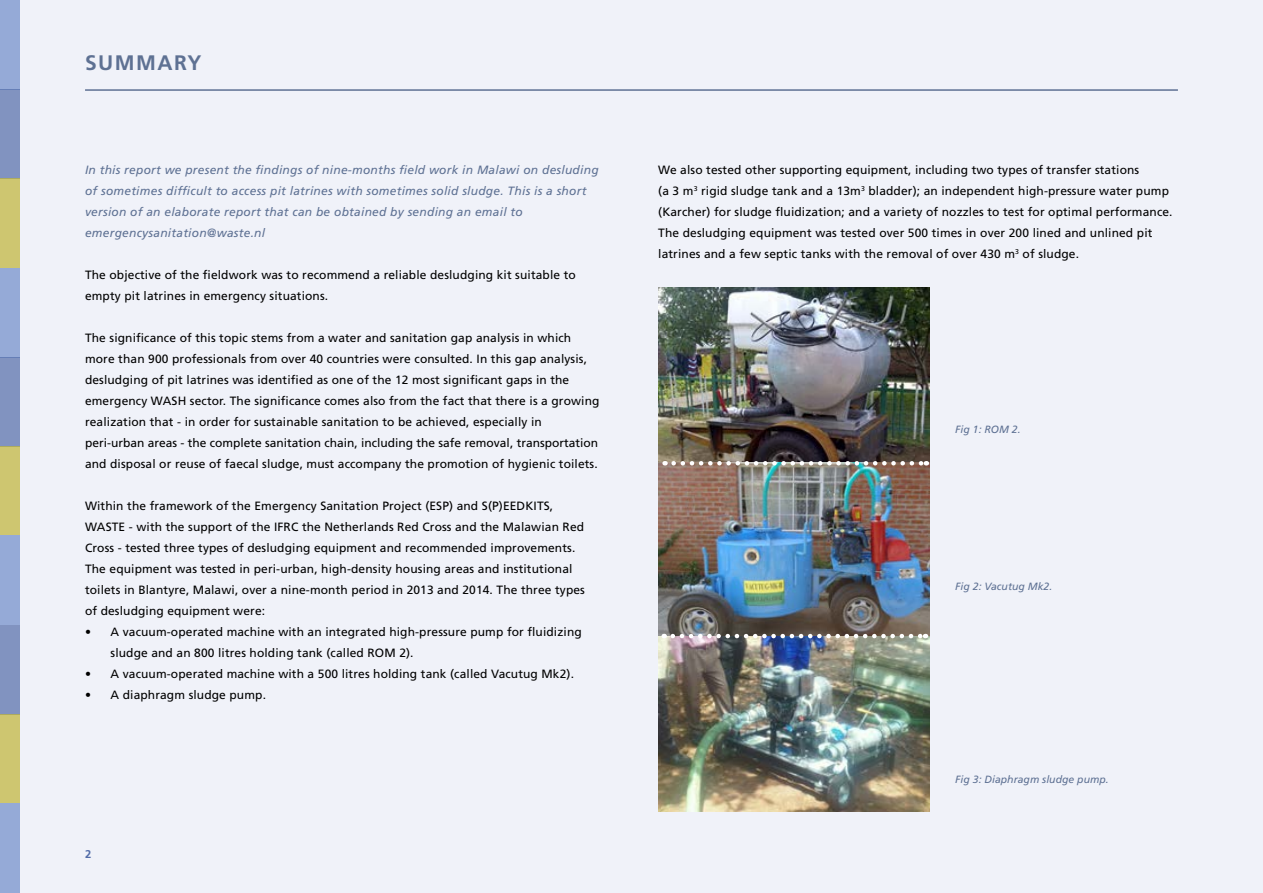
<style>
.page{position:relative;width:1263px;height:893px;background:#fff}
.page>*{position:absolute;margin:0;border:0;box-sizing:border-box;transform-origin:0 0}
.t1{font:700 21px "Frutiger";letter-spacing:.07em;color:#5e7193}
.t2{font:12px/21px "Frutiger";letter-spacing:.01em;color:#000}
.t3{font:italic 12px/21px "Frutiger";letter-spacing:.02em;color:#5e7193}
.t4{font:700 11.25px "Frutiger";color:#516ba8}
.t5{font:italic 10.5px "Frutiger";color:#5e7193}
</style>
<div class="page">
<div style="left:20px;top:0;width:1243px;height:893px;background:#f0f2f9"></div>
<div style="left:0;top:0;width:20px;height:89px;background:#95aad7"></div>
<div style="left:0;top:89px;width:20px;height:90px;background:#8193c0"></div>
<div style="left:0;top:179px;width:20px;height:89px;background:#cec670"></div>
<div style="left:0;top:268px;width:20px;height:89px;background:#95aad7"></div>
<div style="left:0;top:357px;width:20px;height:89px;background:#8193c0"></div>
<div style="left:0;top:446px;width:20px;height:90px;background:#cec670"></div>
<div style="left:0;top:536px;width:20px;height:89px;background:#95aad7"></div>
<div style="left:0;top:625px;width:20px;height:89px;background:#8193c0"></div>
<div style="left:0;top:714px;width:20px;height:90px;background:#cec670"></div>
<div style="left:0;top:804px;width:20px;height:89px;background:#95aad7"></div>
<hr style="left:85px;top:89px;width:1093px;height:2px;background:#5e7193">
<img style="left:658px;top:287px;width:271px;height:175px">
<img style="left:658px;top:462px;width:271px;height:174px">
<img style="left:658px;top:636px;width:271px;height:175px">
<svg style="left:674px;top:461px;width:253px;height:4px"></svg>
<svg style="left:673px;top:634px;width:253px;height:4px"></svg>
<h1 class="t1" style="left:85px;top:51px;width:118px">SUMMARY</h1>
<p class="t3" style="left:85px;top:159px;width:515px">In this report we present the findings of nine-months field work in Malawi on desluding of sometimes difficult to access pit latrines with sometimes solid sludge. This is a short version of an elaborate report that can be obtained by sending an email to emergencysanitation@waste.nl</p>
<p class="t2" style="left:85px;top:264px;width:492px">The objective of the fieldwork was to recommend a reliable desludging kit suitable to empty pit latrines in emergency situations.</p>
<p class="t2" style="left:85px;top:327px;width:516px">The significance of this topic stems from a water and sanitation gap analysis in which more than 900 professionals from over 40 countries were consulted. In this gap analysis, desludging of pit latrines was identified as one of the 12 most significant gaps in the emergency WASH sector. The significance comes also from the fact that there is a growing realization that - in order for sustainable sanitation to be achieved, especially in peri-urban areas - the complete sanitation chain, including the safe removal, transportation and disposal or reuse of faecal sludge, must accompany the promotion of hygienic toilets.</p>
<p class="t2" style="left:85px;top:495px;width:501px">Within the framework of the Emergency Sanitation Project (ESP) and S(P)EEDKITS, WASTE - with the support of the IFRC the Netherlands Red Cross and the Malawian Red Cross - tested three types of desludging equipment and recommended improvements.<br>The equipment was tested in peri-urban, high-density housing areas and institutional toilets in Blantyre, Malawi, over a nine-month period in 2013 and 2014. The three types of desludging equipment were:</p>
<p class="t2" style="left:111px;top:621px;width:473px;text-indent:-26px">• A vacuum-operated machine with an integrated high-pressure pump for fluidizing sludge and an 800 litres holding tank (called ROM 2).</p>
<p class="t2" style="left:85px;top:663px;width:490px">• A vacuum-operated machine with a 500 litres holding tank (called Vacutug Mk2).</p>
<p class="t2" style="left:85px;top:684px;width:182px">• A diaphragm sludge pump.</p>
<p class="t4" style="left:85px;top:847px;width:8px">2</p>
<p class="t2" style="left:658px;top:159px;width:516px">We also tested other supporting equipment, including two types of transfer stations<br>(a 3 m<sup>3</sup> rigid sludge tank and a 13m<sup>3</sup> bladder); an independent high-pressure water pump (Karcher) for sludge fluidization; and a variety of nozzles to test for optimal performance.<br>The desludging equipment was tested over 500 times in over 200 lined and unlined pit latrines and a few septic tanks with the removal of over 430 m<sup>3</sup> of sludge.</p>
<p class="t5" style="left:955px;top:423px;width:67px">Fig 1: ROM 2.</p>
<p class="t5" style="left:955px;top:580px;width:99px">Fig 2: Vacutug Mk2.</p>
<p class="t5" style="left:955px;top:774px;width:155px">Fig 3: Diaphragm sludge pump.</p>
</div>
